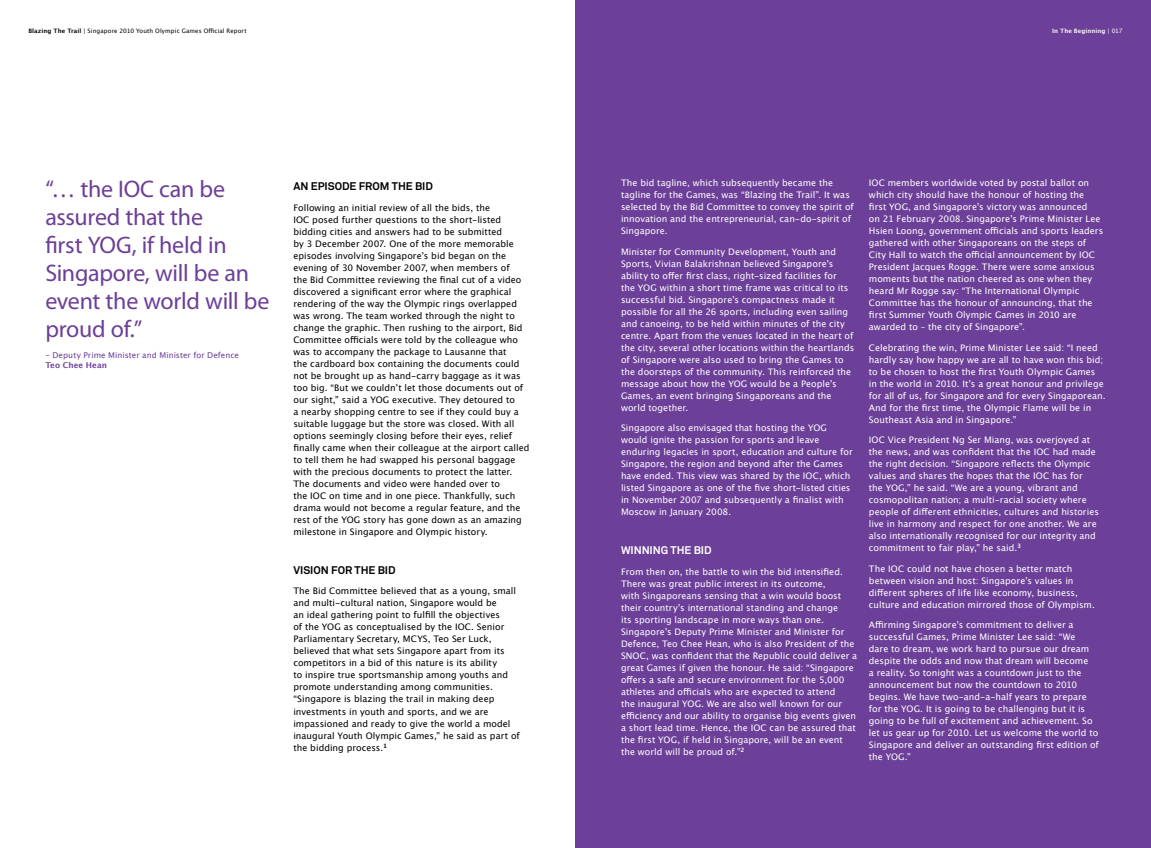
<style>
.page{position:relative;width:1151px;height:848px;background:#fff}
.page>*{position:absolute;margin:0;border:0;box-sizing:border-box;transform-origin:0 0}
.t1{font:24px/28px "Myriad Pro";letter-spacing:-.015em;color:#6c3f98}
.t2{font:700 11px "Akkurat";letter-spacing:-.005em;color:#000}
.t3{font:700 11px "Akkurat";letter-spacing:-.01em;color:#fff}
.t4{font:9px/12px "Lucida Grande";letter-spacing:.005em;color:#fff}
.t5{font:9px/12px "Lucida Grande";letter-spacing:.005em;color:#000}
.t6{font:8px "Lucida Grande";letter-spacing:.005em;color:#6c3f98}
.t7{font:700 8px "Lucida Grande";letter-spacing:.01em;color:#6c3f98}
.t8{font:6px "Lucida Grande";letter-spacing:.02em;color:#000}
.t9{font:700 6px "Lucida Grande";letter-spacing:.01em;color:#fff}
.s1{font-weight:700}
.s2{font-weight:400}
</style>
<div class="page">
<div style="left:575px;top:0;width:576px;height:848px;background:#6c3f98"></div>
<p class="t8" style="left:28px;top:27px;width:220px"><span class="s1">Blazing The Trail</span> | Singapore 2010 Youth Olympic Games Official Report</p>
<h1 class="t1" style="left:45px;top:175px;width:226px">“… the IOC can be assured that the<br>first YOG, if held in<br>Singapore, will be an event the world will be proud of.”</h1>
<p class="t6" style="left:45px;top:351px;width:195px">- Deputy Prime Minister and Minister for Defence</p>
<p class="t7" style="left:45px;top:359px;width:63px">Teo Chee Hean</p>
<p class="t2" style="left:293px;top:179px;width:141px">AN EPISODE FROM THE BID</p>
<p class="t5" style="left:293px;top:202px;width:238px">Following an initial review of all the bids, the<br>IOC posed further questions to the short-listed bidding cities and answers had to be submitted<br>by 3 December 2007. One of the more memorable episodes involving Singapore’s bid began on the evening of 30 November 2007, when members of<br>the Bid Committee reviewing the final cut of a video discovered a significant error where the graphical rendering of the way the Olympic rings overlapped was wrong. The team worked through the night to change the graphic. Then rushing to the airport, Bid Committee officials were told by the colleague who was to accompany the package to Lausanne that<br>the cardboard box containing the documents could not be brought up as hand-carry baggage as it was too big. “But we couldn’t let those documents out of our sight,” said a YOG executive. They detoured to<br>a nearby shopping centre to see if they could buy a suitable luggage but the store was closed. With all options seemingly closing before their eyes, relief finally came when their colleague at the airport called to tell them he had swapped his personal baggage with the precious documents to protect the latter.<br>The documents and video were handed over to<br>the IOC on time and in one piece. Thankfully, such drama would not become a regular feature, and the rest of the YOG story has gone down as an amazing milestone in Singapore and Olympic history.</p>
<p class="t2" style="left:293px;top:563px;width:104px">VISION FOR THE BID</p>
<p class="t5" style="left:293px;top:585px;width:228px">The Bid Committee believed that as a young, small and multi-cultural nation, Singapore would be<br>an ideal gathering point to fulfill the objectives<br>of the YOG as conceptualised by the IOC. Senior Parliamentary Secretary, MCYS, Teo Ser Luck, believed that what sets Singapore apart from its competitors in a bid of this nature is its ability<br>to inspire true sportsmanship among youths and promote understanding among communities. “Singapore is blazing the trail in making deep investments in youth and sports, and we are impassioned and ready to give the world a model inaugural Youth Olympic Games,” he said as part of the bidding process.<sup>1</sup></p>
<p class="t9" style="left:1052px;top:26px;width:72px">In The Beginning <span class="s2">| 017</span></p>
<p class="t4" style="left:621px;top:177px;width:234px">The bid tagline, which subsequently became the tagline for the Games, was “Blazing the Trail”. It was selected by the Bid Committee to convey the spirit of innovation and the entrepreneurial, can-do-spirit of Singapore.</p>
<p class="t4" style="left:621px;top:245px;width:235px">Minister for Community Development, Youth and Sports, Vivian Balakrishnan believed Singapore’s ability to offer first class, right-sized facilities for<br>the YOG within a short time frame was critical to its successful bid. Singapore’s compactness made it possible for all the 26 sports, including even sailing and canoeing, to be held within minutes of the city centre. Apart from the venues located in the heart of the city, several other locations within the heartlands of Singapore were also used to bring the Games to the doorsteps of the community. This reinforced the message about how the YOG would be a People’s Games, an event bringing Singaporeans and the world together.</p>
<p class="t4" style="left:621px;top:422px;width:233px">Singapore also envisaged that hosting the YOG would ignite the passion for sports and leave enduring legacies in sport, education and culture for Singapore, the region and beyond after the Games have ended. This view was shared by the IOC, which listed Singapore as one of the five short-listed cities in November 2007 and subsequently a finalist with Moscow in January 2008.</p>
<p class="t3" style="left:621px;top:543px;width:92px">WINNING THE BID</p>
<p class="t4" style="left:621px;top:565px;width:238px">From then on, the battle to win the bid intensified.<br>There was great public interest in its outcome,<br>with Singaporeans sensing that a win would boost their country’s international standing and change<br>its sporting landscape in more ways than one.<br>Singapore’s Deputy Prime Minister and Minister for Defence, Teo Chee Hean, who is also President of the SNOC, was confident that the Republic could deliver a great Games if given the honour. He said: “Singapore offers a safe and secure environment for the 5,000 athletes and officials who are expected to attend<br>the inaugural YOG. We are also well known for our efficiency and our ability to organise big events given a short lead time. Hence, the IOC can be assured that the first YOG, if held in Singapore, will be an event the world will be proud of.”<sup>2</sup></p>
<p class="t4" style="left:869px;top:177px;width:236px">IOC members worldwide voted by postal ballot on which city should have the honour of hosting the first YOG, and Singapore’s victory was announced<br>on 21 February 2008. Singapore’s Prime Minister Lee Hsien Loong, government officials and sports leaders gathered with other Singaporeans on the steps of City Hall to watch the official announcement by IOC President Jacques Rogge. There were some anxious moments but the nation cheered as one when they heard Mr Rogge say: “The International Olympic Committee has the honour of announcing, that the first Summer Youth Olympic Games in 2010 are awarded to – the city of Singapore”.</p>
<p class="t4" style="left:869px;top:341px;width:238px">Celebrating the win, Prime Minister Lee said: “I need hardly say how happy we are all to have won this bid; to be chosen to host the first Youth Olympic Games in the world in 2010. It’s a great honour and privilege for all of us, for Singapore and for every Singaporean.<br>And for the first time, the Olympic Flame will be in Southeast Asia and in Singapore.”</p>
<p class="t4" style="left:869px;top:434px;width:232px">IOC Vice President Ng Ser Miang, was overjoyed at the news, and was confident that the IOC had made the right decision. “Singapore reflects the Olympic values and shares the hopes that the IOC has for the YOG,” he said. “We are a young, vibrant and cosmopolitan nation; a multi-racial society where people of different ethnicities, cultures and histories live in harmony and respect for one another. We are also internationally recognised for our integrity and commitment to fair play,” he said.<sup>3</sup></p>
<p class="t4" style="left:869px;top:562px;width:227px">The IOC could not have chosen a better match between vision and host: Singapore’s values in different spheres of life like economy, business, culture and education mirrored those of Olympism.</p>
<p class="t4" style="left:869px;top:619px;width:232px">Affirming Singapore’s commitment to deliver a successful Games, Prime Minister Lee said: “We<br>dare to dream, we work hard to pursue our dream despite the odds and now that dream will become<br>a reality. So tonight was a countdown just to the announcement but now the countdown to 2010 begins. We have two-and-a-half years to prepare for the YOG. It is going to be challenging but it is going to be full of excitement and achievement. So let us gear up for 2010. Let us welcome the world to Singapore and deliver an outstanding first edition of the YOG.”</p>
</div>
